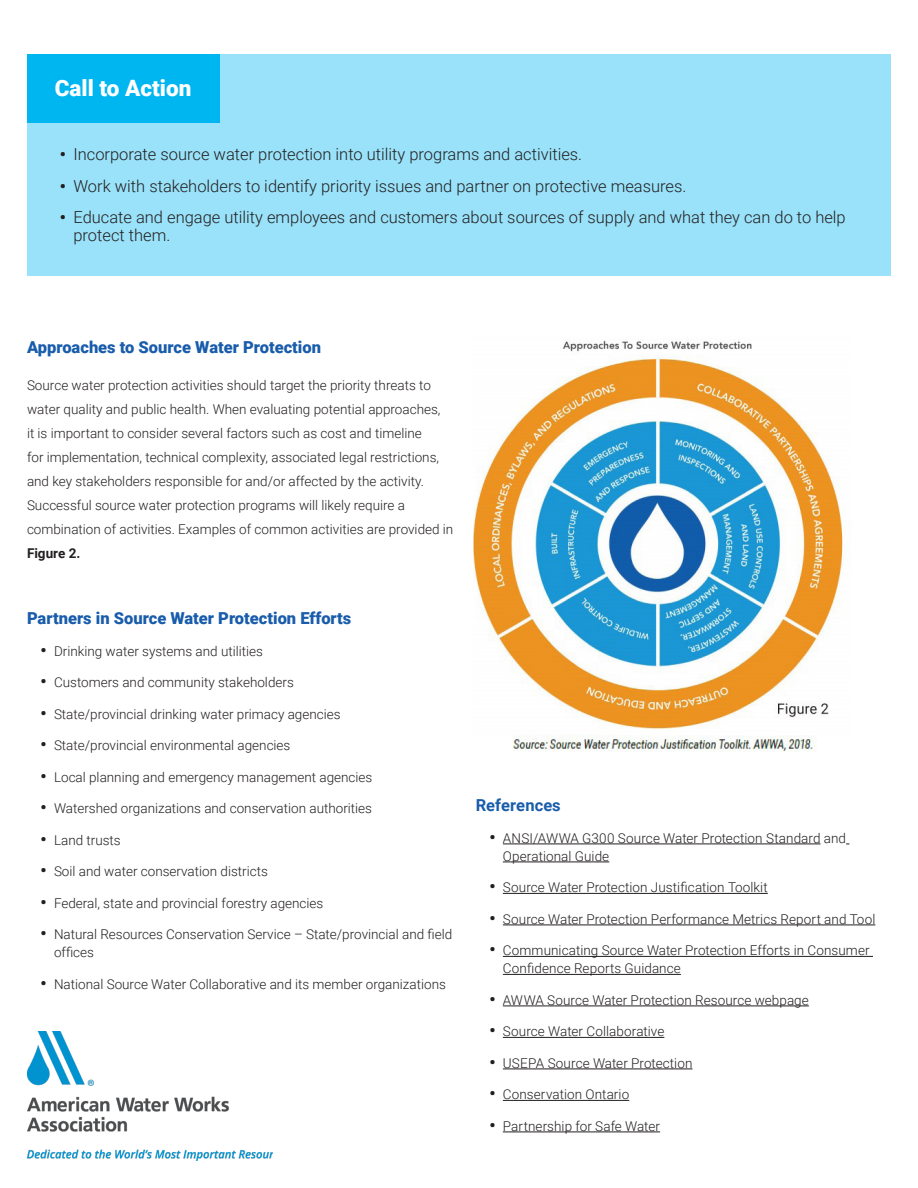
<style>
.page{position:relative;width:918px;height:1188px;background:#fff}
.page>*{position:absolute;margin:0;border:0;box-sizing:border-box;transform-origin:0 0}
.Body_Text{font:900 22.5px "Roboto";color:#fff}
.t1{font:300 16.5px/18px "Roboto";color:#231f20}
.Body_Text-2{font:900 16.5px "Roboto";color:#185cab}
.Body_Text-3{font:700 16.5px "Roboto";letter-spacing:.005em;color:#185cab}
.Body_Text-4{font:300 13.5px/24px "Roboto";color:#231f20}
.s1{font-weight:900}
.s2{font-weight:700}
.s3{font-weight:900;font-size:16.5px}
</style>
<div class="page">
<div style="left:27px;top:54px;width:864px;height:221px;background:#99e2f9"></div>
<hr style="left:503px;top:844px;width:318px;height:1px;background:#231f20">
<hr style="left:503px;top:862px;width:106px;height:1px;background:#231f20">
<hr style="left:503px;top:893px;width:265px;height:1px;background:#231f20">
<hr style="left:503px;top:925px;width:372px;height:1px;background:#231f20">
<hr style="left:503px;top:956px;width:370px;height:1px;background:#231f20">
<hr style="left:503px;top:974px;width:178px;height:1px;background:#231f20">
<hr style="left:503px;top:1006px;width:306px;height:1px;background:#231f20">
<hr style="left:503px;top:1037px;width:161px;height:1px;background:#231f20">
<hr style="left:503px;top:1069px;width:190px;height:1px;background:#231f20">
<hr style="left:503px;top:1100px;width:126px;height:1px;background:#231f20">
<hr style="left:503px;top:1132px;width:157px;height:1px;background:#231f20">
<img style="left:473px;top:340px;width:376px;height:389px">
<div style="left:27px;top:54px;width:192px;height:68px;background:#00b6f1"></div>
<img style="left:512px;top:734px;width:305px;height:18px">
<img style="left:27px;top:1031px;width:245px;height:130px">
<p class="Body_Text" style="left:55px;top:73px;width:138px">Call to Action</p>
<p class="t1" style="left:60px;top:145px;width:524px"><span class="s1">•</span> Incorporate source water protection into utility programs and activities.</p>
<p class="t1" style="left:60px;top:176px;width:628px"><span class="s1">•</span> Work with stakeholders to identify priority issues and partner on protective measures.</p>
<p class="t1" style="left:73px;top:208px;width:774px;text-indent:-14px"><span class="s1">•</span> Educate and engage utility employees and customers about sources of supply and what they can do to help protect them.</p>
<p class="Body_Text-2" style="left:27px;top:335px;width:296px">Approaches to Source Water Protection</p>
<p class="Body_Text-4" style="left:27px;top:373px;width:428px">Source water protection activities should target the priority threats to water quality and public health. When evaluating potential approaches,<br>it is important to consider several factors such as cost and timeline<br>for implementation, technical complexity, associated legal restrictions, and key stakeholders responsible for and/or affected by the activity.<br>Successful source water protection programs will likely require a combination of activities. Examples of common activities are provided in <span class="s2">Figure 2.</span></p>
<p class="Body_Text-2" style="left:27px;top:607px;width:326px">Partners in Source Water Protection Efforts</p>
<p class="Body_Text-4" style="left:40px;top:638px;width:224px"><span class="s3">•</span> Drinking water systems and utilities</p>
<p class="Body_Text-4" style="left:40px;top:670px;width:255px"><span class="s3">•</span> Customers and community stakeholders</p>
<p class="Body_Text-4" style="left:40px;top:701px;width:302px"><span class="s3">•</span> State/provincial drinking water primacy agencies</p>
<p class="Body_Text-4" style="left:40px;top:733px;width:251px"><span class="s3">•</span> State/provincial environmental agencies</p>
<p class="Body_Text-4" style="left:40px;top:764px;width:333px"><span class="s3">•</span> Local planning and emergency management agencies</p>
<p class="Body_Text-4" style="left:40px;top:796px;width:333px"><span class="s3">•</span> Watershed organizations and conservation authorities</p>
<p class="Body_Text-4" style="left:40px;top:827px;width:82px"><span class="s3">•</span> Land trusts</p>
<p class="Body_Text-4" style="left:40px;top:859px;width:229px"><span class="s3">•</span> Soil and water conservation districts</p>
<p class="Body_Text-4" style="left:40px;top:890px;width:284px"><span class="s3">•</span> Federal, state and provincial forestry agencies</p>
<p class="Body_Text-4" style="left:54px;top:925px;width:400px;line-height:18px;text-indent:-14px"><span class="s3">•</span> Natural Resources Conservation Service – State/provincial and field offices</p>
<p class="Body_Text-4" style="left:40px;top:971px;width:407px"><span class="s3">•</span> National Source Water Collaborative and its member organizations</p>
<p class="Body_Text-3" style="left:476px;top:794px;width:86px">References</p>
<p class="Body_Text-4" style="left:503px;top:829px;width:345px;line-height:18px;text-indent:-14px"><span class="s3">•</span> ANSI/AWWA G300 Source Water Protection Standard and<br>Operational Guide</p>
<p class="Body_Text-4" style="left:489px;top:875px;width:280px"><span class="s3">•</span> Source Water Protection Justification Toolkit</p>
<p class="Body_Text-4" style="left:489px;top:907px;width:387px"><span class="s3">•</span> Source Water Protection Performance Metrics Report and Tool</p>
<p class="Body_Text-4" style="left:503px;top:941px;width:368px;line-height:18px;text-indent:-14px"><span class="s3">•</span> Communicating Source Water Protection Efforts in Consumer<br>Confidence Reports Guidance</p>
<p class="Body_Text-4" style="left:489px;top:988px;width:321px"><span class="s3">•</span> AWWA Source Water Protection Resource webpage</p>
<p class="Body_Text-4" style="left:489px;top:1019px;width:176px"><span class="s3">•</span> Source Water Collaborative</p>
<p class="Body_Text-4" style="left:489px;top:1051px;width:205px"><span class="s3">•</span> USEPA Source Water Protection</p>
<p class="Body_Text-4" style="left:489px;top:1082px;width:141px"><span class="s3">•</span> Conservation Ontario</p>
<p class="Body_Text-4" style="left:489px;top:1114px;width:172px"><span class="s3">•</span> Partnership for Safe Water</p>
</div>
